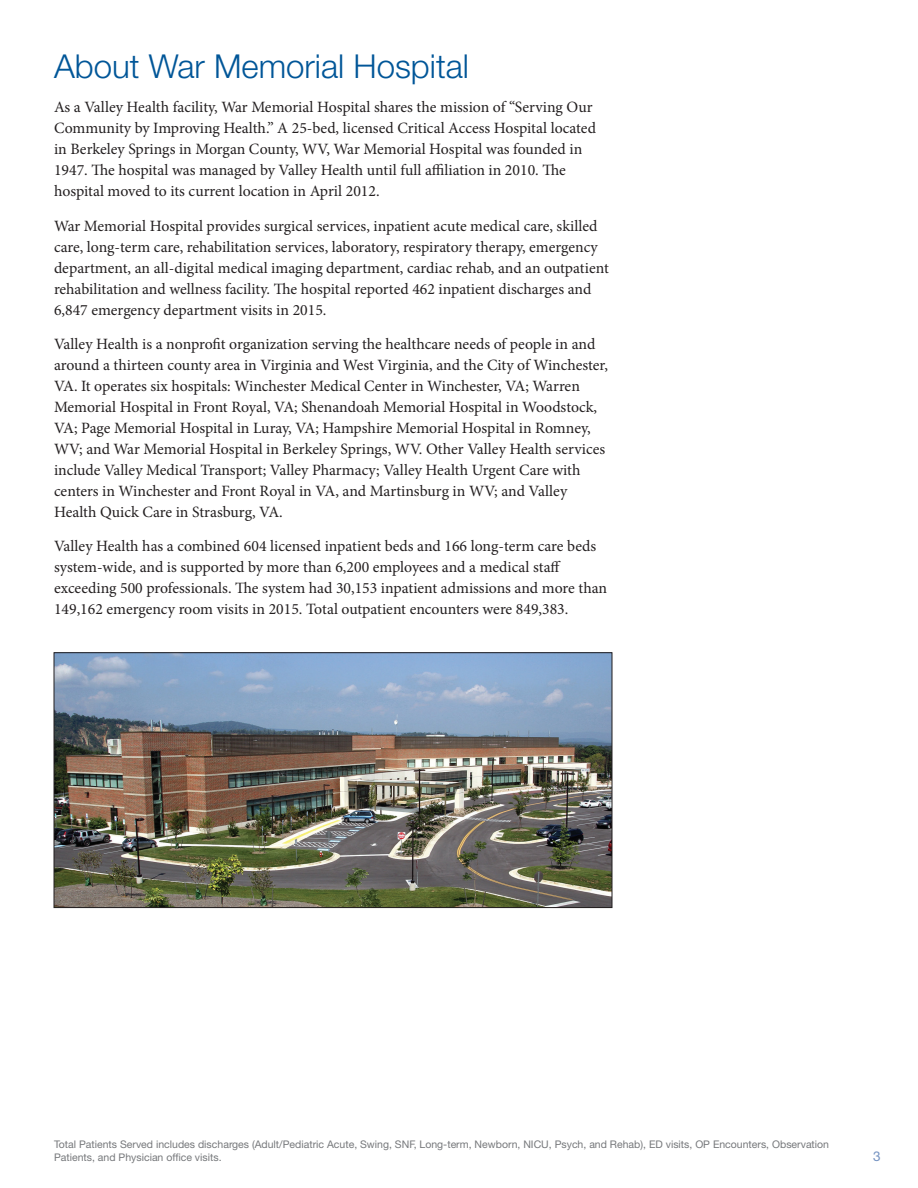
<style>
.page{position:relative;width:918px;height:1188px;background:#fff}
.page>*{position:absolute;margin:0;border:0;box-sizing:border-box;transform-origin:0 0}
.t1{font:300 33px "Helvetica Neue LT Std";color:#015698}
.t2{font:15.75px/21px "Minion Pro";color:#231f20}
.t3{font:13.5px "Helvetica Neue LT Std";color:#7593c2}
.t4{font:10.5px/13.5px "Helvetica Neue LT Std";color:#76787b}
</style>
<div class="page">
<img style="left:56px;top:654px;width:554px;height:252px">
<div style="left:54px;top:652px;width:558px;height:256px;border:1px solid #231f20"></div>
<h1 class="t1" style="left:54px;top:46px;width:417px">About War Memorial Hospital</h1>
<p class="t2" style="left:54px;top:97px;width:544px">As a Valley Health facility, War Memorial Hospital shares the mission of “Serving Our Community by Improving Health.” A 25-bed, licensed Critical Access Hospital located in Berkeley Springs in Morgan County, WV, War Memorial Hospital was founded in 1947. The hospital was managed by Valley Health until full affiliation in 2010. The hospital moved to its current location in April 2012.</p>
<p class="t2" style="left:54px;top:215px;width:556px">War Memorial Hospital provides surgical services, inpatient acute medical care, skilled care, long-term care, rehabilitation services, laboratory, respiratory therapy, emergency department, an all-digital medical imaging department, cardiac rehab, and an outpatient rehabilitation and wellness facility. The hospital reported 462 inpatient discharges and 6,847 emergency department visits in 2015.</p>
<p class="t2" style="left:54px;top:334px;width:555px">Valley Health is a nonprofit organization serving the healthcare needs of people in and around a thirteen county area in Virginia and West Virginia, and the City of Winchester, VA. It operates six hospitals: Winchester Medical Center in Winchester, VA; Warren Memorial Hospital in Front Royal, VA; Shenandoah Memorial Hospital in Woodstock, VA; Page Memorial Hospital in Luray, VA; Hampshire Memorial Hospital in Romney, WV; and War Memorial Hospital in Berkeley Springs, WV. Other Valley Health services include Valley Medical Transport; Valley Pharmacy; Valley Health Urgent Care with centers in Winchester and Front Royal in VA, and Martinsburg in WV; and Valley Health Quick Care in Strasburg, VA.</p>
<p class="t2" style="left:54px;top:536px;width:555px">Valley Health has a combined 604 licensed inpatient beds and 166 long-term care beds system-wide, and is supported by more than 6,200 employees and a medical staff exceeding 500 professionals. The system had 30,153 inpatient admissions and more than 149,162 emergency room visits in 2015. Total outpatient encounters were 849,383.</p>
<p class="t4" style="left:54px;top:1137px;width:777px">Total Patients Served includes discharges (Adult/Pediatric Acute, Swing, SNF, Long-term, Newborn, NICU, Psych, and Rehab), ED visits, OP Encounters, Observation<br>Patients, and Physician office visits.</p>
<p class="t3" style="left:873px;top:1148px;width:9px">3</p>
</div>
